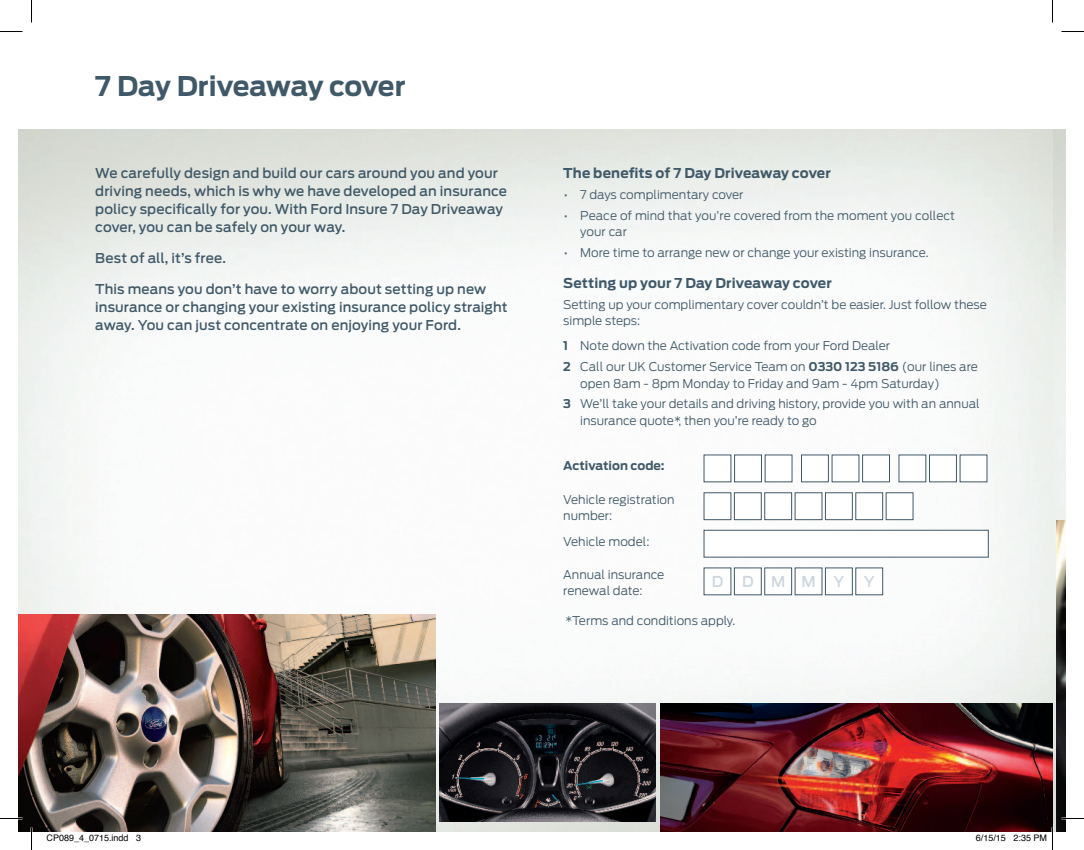
<style>
.page{position:relative;width:1084px;height:850px;background:#fff}
.page>*{position:absolute;margin:0;border:0;box-sizing:border-box;transform-origin:0 0}
.t1{font:700 27px "Ford Antenna";letter-spacing:-.015em;color:#405968}
.t2{font:500 15px "Ford Antenna";color:#cdd6dd}
.t3{font:500 13.5px/18px "Ford Antenna";letter-spacing:.005em;color:#405968}
.t4{font:700 13.5px "Ford Antenna";letter-spacing:.01em;color:#405968}
.t5{font:300 12px/16.5px "Ford Antenna";color:#405968}
.t6{font:700 12px "Ford Antenna";color:#405968}
.t7{font:9px "Helvetica";color:#000}
.s1{font-weight:700}
</style>
<div class="page">
<img style="left:19px;top:129px;width:1046px;height:702px">
<img style="left:1056px;top:520px;width:9px;height:311px">
<img style="left:19px;top:614px;width:416px;height:217px">
<img style="left:440px;top:703px;width:215px;height:119px">
<img style="left:660px;top:703px;width:392px;height:128px">
<div style="left:703px;top:454px;width:28px;height:28px;background:#fff"></div>
<div style="left:734px;top:454px;width:27px;height:28px;background:#fff"></div>
<div style="left:764px;top:454px;width:28px;height:28px;background:#fff"></div>
<div style="left:801px;top:454px;width:27px;height:28px;background:#fff"></div>
<div style="left:831px;top:454px;width:28px;height:28px;background:#fff"></div>
<div style="left:862px;top:454px;width:27px;height:28px;background:#fff"></div>
<div style="left:898px;top:454px;width:28px;height:28px;background:#fff"></div>
<div style="left:929px;top:454px;width:27px;height:28px;background:#fff"></div>
<div style="left:959px;top:454px;width:28px;height:28px;background:#fff"></div>
<div style="left:703px;top:530px;width:285px;height:27px;background:#fff;border:1px solid #405968"></div>
<div style="left:703px;top:492px;width:28px;height:28px;background:#fff;border:1px solid #405968"></div>
<div style="left:734px;top:492px;width:27px;height:28px;background:#fff;border:1px solid #405968"></div>
<div style="left:764px;top:492px;width:28px;height:28px;background:#fff;border:1px solid #405968"></div>
<div style="left:794px;top:492px;width:28px;height:28px;background:#fff;border:1px solid #405968"></div>
<div style="left:825px;top:492px;width:27px;height:28px;background:#fff;border:1px solid #405968"></div>
<div style="left:855px;top:492px;width:28px;height:28px;background:#fff;border:1px solid #405968"></div>
<div style="left:885px;top:492px;width:28px;height:28px;background:#fff;border:1px solid #405968"></div>
<div style="left:704px;top:568px;width:27px;height:27px;background:#fff"></div>
<div style="left:734px;top:568px;width:27px;height:27px;background:#fff"></div>
<div style="left:764px;top:568px;width:27px;height:27px;background:#fff"></div>
<div style="left:764px;top:567px;width:28px;height:28px;border:1px solid #405968"></div>
<div style="left:795px;top:568px;width:27px;height:27px;background:#fff"></div>
<div style="left:825px;top:568px;width:27px;height:27px;background:#fff"></div>
<div style="left:855px;top:568px;width:27px;height:27px;background:#fff"></div>
<div style="left:855px;top:567px;width:28px;height:28px;border:1px solid #405968"></div>
<hr style="left:0;top:817px;width:22px;height:2px;background:#fff">
<hr style="left:1061px;top:817px;width:22px;height:2px;background:#fff">
<hr style="left:1051px;top:827px;width:2px;height:23px;background:#fff">
<svg style="left:0;top:31px;width:22px;height:1px"></svg>
<svg style="left:1061px;top:31px;width:22px;height:1px"></svg>
<svg style="left:0;top:818px;width:22px;height:1px"></svg>
<svg style="left:1061px;top:818px;width:22px;height:1px"></svg>
<svg style="left:31px;top:0;width:1px;height:22px"></svg>
<svg style="left:31px;top:827px;width:1px;height:23px"></svg>
<svg style="left:1052px;top:0;width:1px;height:22px"></svg>
<svg style="left:1052px;top:827px;width:1px;height:23px"></svg>
<h1 class="t1" style="left:95px;top:61px;width:312px">7 Day Driveaway cover</h1>
<p class="t3" style="left:95px;top:163px;width:413px">We carefully design and build our cars around you and your driving needs, which is why we have developed an insurance policy specifically for you. With Ford Insure 7 Day Driveaway cover, you can be safely on your way.</p>
<p class="t3" style="left:95px;top:248px;width:132px">Best of all, it’s free.</p>
<p class="t3" style="left:95px;top:278px;width:414px">This means you don’t have to worry about setting up new insurance or changing your existing insurance policy straight away. You can just concentrate on enjoying your Ford.</p>
<p class="t4" style="left:563px;top:161px;width:269px">The benefits of 7 Day Driveaway cover</p>
<p class="t5" style="left:564px;top:185px;width:181px">• 7 days complimentary cover</p>
<p class="t5" style="left:580px;top:206px;width:376px;text-indent:-16px">• Peace of mind that you’re covered from the moment you collect your car</p>
<p class="t5" style="left:564px;top:243px;width:366px">• More time to arrange new or change your existing insurance.</p>
<p class="t4" style="left:563px;top:271px;width:270px">Setting up your 7 Day Driveaway cover</p>
<p class="t5" style="left:563px;top:295px;width:425px">Setting up your complimentary cover couldn’t be easier. Just follow these simple steps:</p>
<p class="t5" style="left:563px;top:334px;width:416px;line-height:20.7px"><span class="s1">1</span> Note down the Activation code from your Ford Dealer<br><span class="s1">2</span> Call our UK Customer Service Team on <span class="s1">0330 123 5186</span> (our lines are</p>
<p class="t5" style="left:563px;top:371px;width:418px;line-height:20.7px;text-indent:17px">open 8am - 8pm Monday to Friday and 9am - 4pm Saturday)<br><span class="s1">3</span> We’ll take your details and driving history, provide you with an annual</p>
<p class="t5" style="left:580px;top:411px;width:238px">insurance quote*, then you’re ready to go</p>
<p class="t6" style="left:563px;top:455px;width:103px">Activation code:</p>
<p class="t5" style="left:563px;top:489px;width:113px">Vehicle registration number:</p>
<p class="t5" style="left:563px;top:531px;width:88px">Vehicle model:</p>
<p class="t5" style="left:563px;top:564px;width:103px">Annual insurance renewal date:</p>
<p class="t2" style="left:711px;top:569px;width:13px">D</p>
<p class="t2" style="left:742px;top:569px;width:104px">DMMY</p>
<p class="t2" style="left:863px;top:569px;width:12px">Y</p>
<p class="t5" style="left:565px;top:611px;width:171px">*Terms and conditions apply.</p>
<p class="t7" style="left:46px;top:831px;width:96px">CP089_4_0715.indd 3</p>
<p class="t7" style="left:975px;top:831px;width:73px">6/15/15 2:35 PM</p>
</div>
